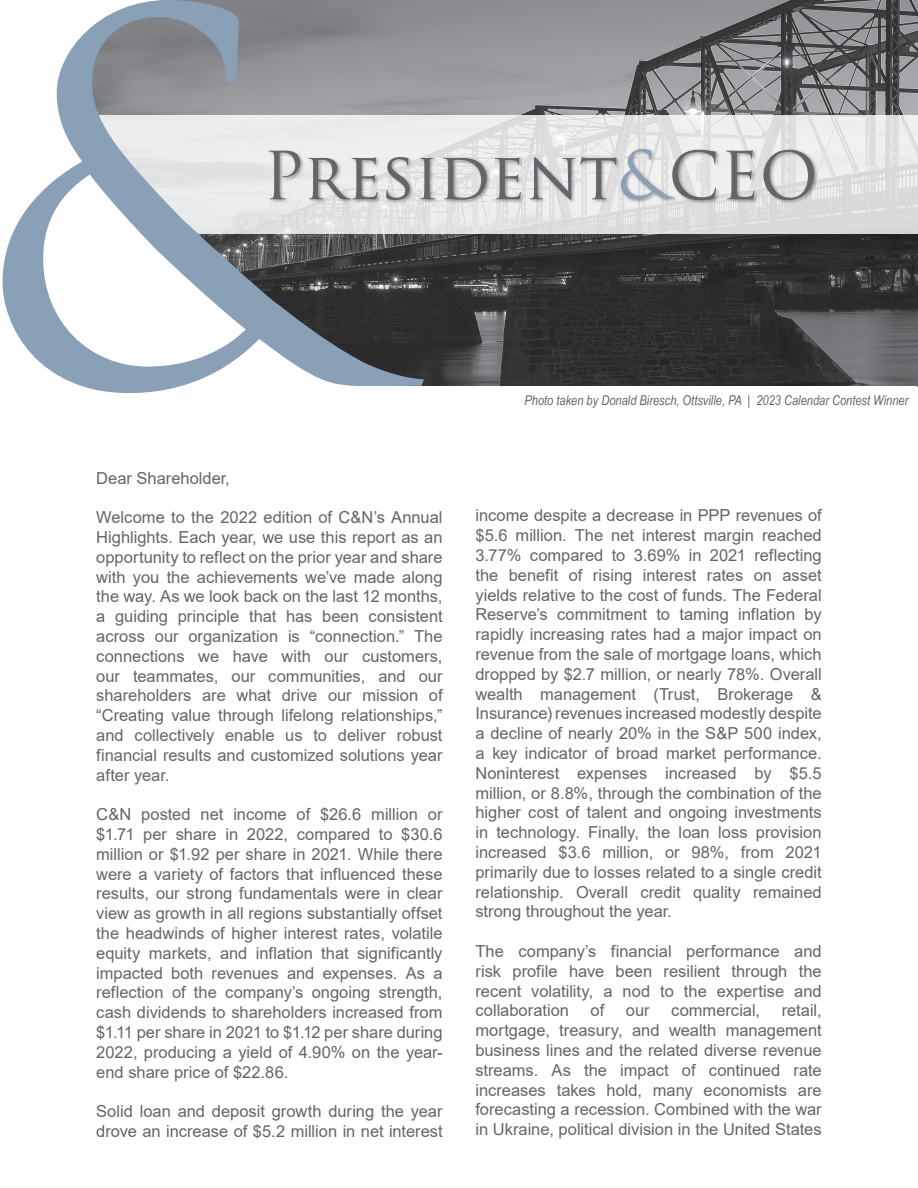
<style>
.page{position:relative;width:918px;height:1188px;background:#fff}
.page>*{position:absolute;margin:0;border:0;box-sizing:border-box;transform-origin:0 0}
.t1{font:64.5px "Trajan Pro";color:#62656a}
.t2{font:16.5px/19.8px "Arial";color:#62656a;text-align:justify}
.t3{font:italic 13.5px "Arial Narrow";color:#62656a}
</style>
<div class="page">
<img style="left:425px;top:0;width:493px;height:387px">
<svg style="left:425px;top:116px;width:493px;height:118px;fill:#e0e0e0"></svg>
<svg style="left:3px;top:0;width:422px;height:393px"></svg>
<div style="left:267px;top:148px;width:552px;height:56px;background:#231f20;opacity:.42"></div>
<div style="left:201px;top:386px;width:716px;height:19px;background:#fff"></div>
<div style="left:619px;top:147px;width:60px;height:57px;background:#231f20;opacity:.42"></div>
<svg style="left:621px;top:149px;width:54px;height:50px"></svg>
<p class="t1" style="left:263px;top:135px;width:557px">President CEO</p>
<p class="t2" style="left:96px;top:468px;width:135px">Dear Shareholder,</p>
<p class="t2" style="left:96px;top:507px;width:348px">Welcome to the 2022 edition of C&amp;N’s Annual Highlights. Each year, we use this report as an opportunity to reflect on the prior year and share with you the achievements we’ve made along the way. As we look back on the last 12 months, a guiding principle that has been consistent across our organization is “connection.” The connections we have with our customers, our teammates, our communities, and our shareholders are what drive our mission of “Creating value through lifelong relationships,” and collectively enable us to deliver robust financial results and customized solutions year after year.</p>
<p class="t2" style="left:96px;top:804px;width:348px">C&amp;N posted net income of $26.6 million or $1.71 per share in 2022, compared to $30.6 million or $1.92 per share in 2021. While there were a variety of factors that influenced these results, our strong fundamentals were in clear view as growth in all regions substantially offset the headwinds of higher interest rates, volatile equity markets, and inflation that significantly impacted both revenues and expenses. As a reflection of the company’s ongoing strength, cash dividends to shareholders increased from $1.11 per share in 2021 to $1.12 per share during 2022, producing a yield of 4.90% on the year&shy;end share price of $22.86.</p>
<p class="t2" style="left:96px;top:1101px;width:348px">Solid loan and deposit growth during the year drove an increase of $5.2 million in net interest</p>
<p class="t3" style="left:524px;top:391px;width:385px">Photo taken by Donald Biresch, Ottsville, PA | 2023 Calendar Contest Winner</p>
<p class="t2" style="left:475px;top:506px;width:348px">income despite a decrease in PPP revenues of $5.6 million. The net interest margin reached 3.77% compared to 3.69% in 2021 reflecting the benefit of rising interest rates on asset yields relative to the cost of funds. The Federal Reserve’s commitment to taming inflation by rapidly increasing rates had a major impact on revenue from the sale of mortgage loans, which dropped by $2.7 million, or nearly 78%. Overall wealth management (Trust, Brokerage &amp; Insurance) revenues increased modestly despite a decline of nearly 20% in the S&amp;P 500 index, a key indicator of broad market performance.<br>Noninterest expenses increased by $5.5 million, or 8.8%, through the combination of the higher cost of talent and ongoing investments in technology. Finally, the loan loss provision increased $3.6 million, or 98%, from 2021 primarily due to losses related to a single credit relationship. Overall credit quality remained strong throughout the year.</p>
<p class="t2" style="left:475px;top:941px;width:348px">The company’s financial performance and risk profile have been resilient through the recent volatility, a nod to the expertise and collaboration</p>
<p class="t2" style="left:591px;top:1001px;width:15px">of</p>
<p class="t2" style="left:626px;top:1001px;width:25px">our</p>
<p class="t2" style="left:671px;top:1001px;width:90px">commercial,</p>
<p class="t2" style="left:475px;top:1001px;width:348px;text-indent:306px">retail, mortgage, treasury, and wealth management business lines and the related diverse revenue streams. As the impact of continued rate increases takes hold, many economists are forecasting a recession. Combined with the war in Ukraine, political division in the United States</p>
</div>
